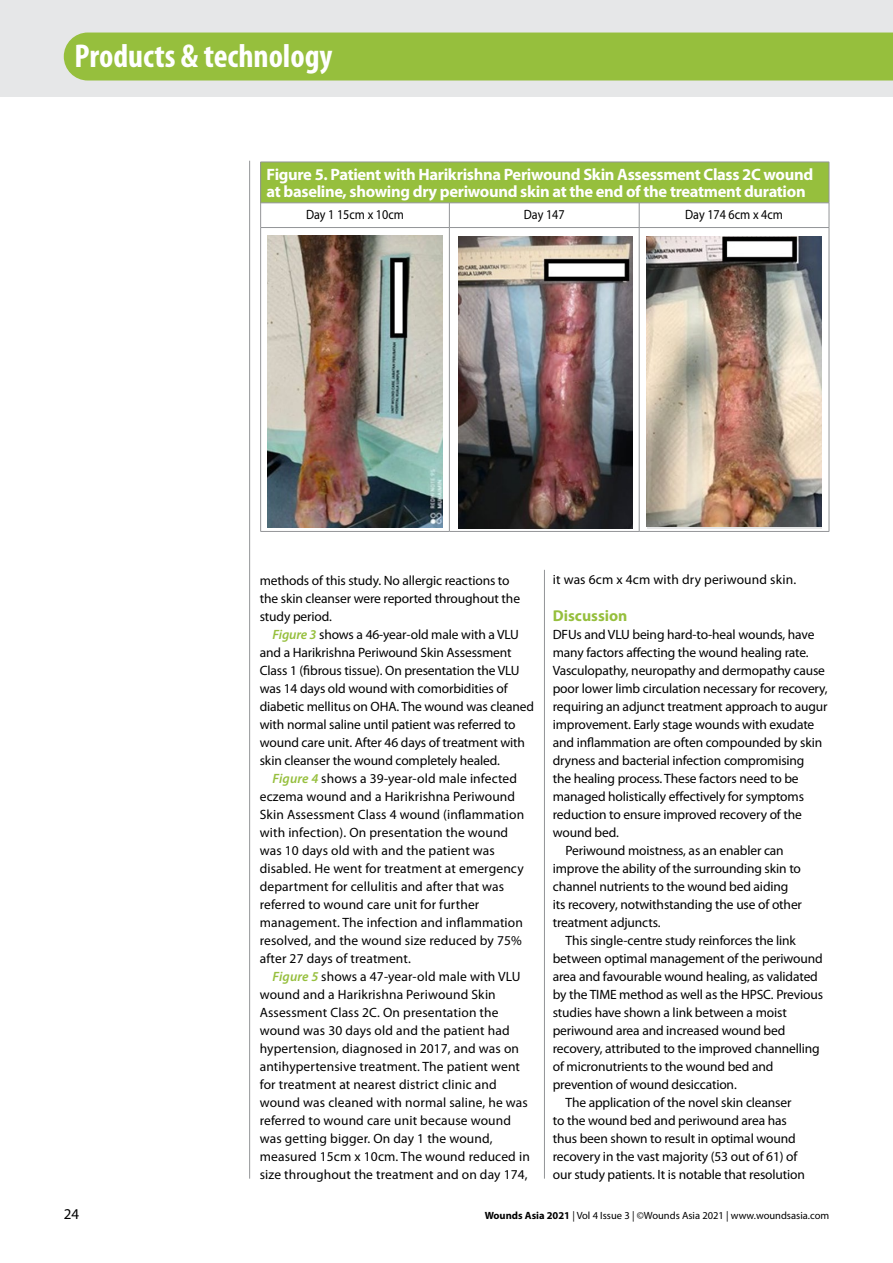
<style>
.page{position:relative;width:893px;height:1263px;background:#fff}
.page>*{position:absolute;margin:0;border:0;box-sizing:border-box;transform-origin:0 0}
.t1{font:700 condensed 33.15px "Myriad Pro";color:#fff}
.t2{font:700 16.5px/16.5px "Myriad Pro";letter-spacing:-.02em;color:#fff}
.t3{font:700 15.75px "Myriad Pro";color:#96bf3d}
.t4{font:15px "Myriad Pro";color:#000}
.t5{font:13.5px/18px "Myriad Pro";letter-spacing:-.01em;color:#000}
.t6{font:13.5px/18px "Myriad Pro";letter-spacing:.01em;color:#000}
.t7{font:13.5px "Myriad Pro";letter-spacing:-.01em;color:#000;scale:.9 1}
.t8{font:10.5px "Myriad Pro";color:#000}
.s1{font-weight:600;font-style:italic;color:#96bf3d}
.s2{font-weight:700}
</style>
<div class="page">
<div style="left:0;top:0;width:893px;height:97px;background:#e6e7e8"></div>
<div style="left:64px;top:33px;width:829px;height:48px;background:#96bf3d"></div>
<hr style="left:249px;top:161px;width:1px;height:1018px;background:#939598">
<hr style="left:544px;top:570px;width:1px;height:609px;background:#939598">
<div style="left:261px;top:162px;width:568px;height:41px;background:#96bf3d"></div>
<svg style="left:261px;top:204px;width:568px;height:327px"></svg>
<hr style="left:260px;top:162px;width:189px;height:1px;background:#939598">
<hr style="left:260px;top:162px;width:1px;height:41px;background:#939598">
<hr style="left:449px;top:162px;width:190px;height:1px;background:#939598">
<hr style="left:639px;top:162px;width:190px;height:1px;background:#939598">
<hr style="left:829px;top:162px;width:1px;height:41px;background:#939598">
<hr style="left:260px;top:203px;width:189px;height:1px;background:#939598">
<svg style="left:260px;top:203px;width:1px;height:24px"></svg>
<hr style="left:449px;top:203px;width:190px;height:1px;background:#939598">
<svg style="left:449px;top:204px;width:1px;height:23px"></svg>
<hr style="left:639px;top:203px;width:190px;height:1px;background:#939598">
<svg style="left:639px;top:203px;width:1px;height:24px"></svg>
<svg style="left:829px;top:203px;width:1px;height:24px"></svg>
<hr style="left:260px;top:227px;width:189px;height:1px;background:#939598">
<hr style="left:260px;top:228px;width:1px;height:303px;background:#939598">
<hr style="left:449px;top:227px;width:190px;height:1px;background:#939598">
<hr style="left:449px;top:228px;width:1px;height:303px;background:#939598">
<hr style="left:639px;top:227px;width:190px;height:1px;background:#939598">
<hr style="left:639px;top:228px;width:1px;height:303px;background:#939598">
<hr style="left:829px;top:228px;width:1px;height:303px;background:#939598">
<hr style="left:260px;top:531px;width:189px;height:1px;background:#939598">
<hr style="left:449px;top:531px;width:190px;height:1px;background:#939598">
<hr style="left:639px;top:531px;width:190px;height:1px;background:#939598">
<img style="left:268px;top:236px;width:174px;height:292px">
<img style="left:458px;top:236px;width:174px;height:292px">
<img style="left:647px;top:236px;width:174px;height:291px">
<h1 class="t1" style="left:74px;top:35px;width:260px">Products &amp; technology</h1>
<p class="t2" style="left:267px;top:166px;width:548px">Figure 5. Patient with Harikrishna Periwound Skin Assessment Class 2C wound at baseline, showing dry periwound skin at the end of the treatment duration</p>
<p class="t7" style="left:306px;top:206px;width:110px">Day 1 15cm x 10cm</p>
<p class="t7" style="left:524px;top:206px;width:47px">Day 147</p>
<p class="t7" style="left:685px;top:206px;width:110px">Day 174 6cm x 4cm</p>
<p class="t5" style="left:260px;top:571px;width:262px">methods of this study. No allergic reactions to the skin cleanser were reported throughout the study period.</p>
<p class="t5" style="left:260px;top:625px;width:276px;text-indent:13px"><span class="s1">Figure 3</span> shows a 46-year-old male with a VLU and a Harikrishna Periwound Skin Assessment Class 1 (fibrous tissue). On presentation the VLU was 14 days old wound with comorbidities of diabetic mellitus on OHA. The wound was cleaned with normal saline until patient was referred to wound care unit. After 46 days of treatment with skin cleanser the wound completely healed.</p>
<p class="t6" style="left:260px;top:769px;width:266px;text-indent:13px"><span class="s1">Figure 4</span> shows a 39-year-old male infected eczema wound and a Harikrishna Periwound Skin Assessment Class 4 wound (inflammation with infection). On presentation the wound was 10 days old with and the patient was disabled. He went for treatment at emergency department for cellulitis and after that was referred to wound care unit for further management. The infection and inflammation resolved, and the wound size reduced by 75% after 27 days of treatment.</p>
<p class="t6" style="left:260px;top:967px;width:272px;text-indent:13px"><span class="s1">Figure 5</span> shows a 47-year-old male with VLU wound and a Harikrishna Periwound Skin Assessment Class 2C. On presentation the wound was 30 days old and the patient had hypertension, diagnosed in 2017, and was on antihypertensive treatment. The patient went for treatment at nearest district clinic and wound was cleaned with normal saline, he was referred to wound care unit because wound was getting bigger. On day 1 the wound, measured 15cm x 10cm. The wound reduced in size throughout the treatment and on day 174,</p>
<p class="t6" style="left:553px;top:571px;width:245px">it was 6cm x 4cm with dry periwound skin.</p>
<p class="t3" style="left:553px;top:605px;width:76px">Discussion</p>
<p class="t5" style="left:553px;top:625px;width:263px">DFUs and VLU being hard-to-heal wounds, have</p>
<p class="t5" style="left:553px;top:643px;width:257px">many factors affecting the wound healing rate.</p>
<p class="t5" style="left:553px;top:661px;width:274px">Vasculopathy, neuropathy and dermopathy cause</p>
<p class="t5" style="left:553px;top:679px;width:276px">poor lower limb circulation necessary for recovery,</p>
<p class="t5" style="left:553px;top:697px;width:276px">requiring an adjunct treatment approach to augur</p>
<p class="t5" style="left:553px;top:715px;width:263px">improvement. Early stage wounds with exudate</p>
<p class="t5" style="left:553px;top:733px;width:271px">and inflammation are often compounded by skin</p>
<p class="t5" style="left:553px;top:751px;width:253px">dryness and bacterial infection compromising</p>
<p class="t5" style="left:553px;top:769px;width:247px">the healing process. These factors need to be</p>
<p class="t5" style="left:553px;top:787px;width:253px">managed holistically effectively for symptoms</p>
<p class="t5" style="left:553px;top:805px;width:251px">reduction to ensure improved recovery of the</p>
<p class="t5" style="left:553px;top:823px;width:68px">wound bed.</p>
<p class="t5" style="left:565px;top:841px;width:220px">Periwound moistness, as an enabler can</p>
<p class="t5" style="left:553px;top:859px;width:250px">improve the ability of the surrounding skin to</p>
<p class="t5" style="left:553px;top:877px;width:237px">channel nutrients to the wound bed aiding</p>
<p class="t5" style="left:553px;top:895px;width:251px">its recovery, notwithstanding the use of other</p>
<p class="t5" style="left:553px;top:913px;width:109px">treatment adjuncts.</p>
<p class="t5" style="left:565px;top:931px;width:232px">This single-centre study reinforces the link</p>
<p class="t5" style="left:553px;top:949px;width:272px">between optimal management of the periwound</p>
<p class="t5" style="left:553px;top:967px;width:267px">area and favourable wound healing, as validated</p>
<p class="t5" style="left:553px;top:985px;width:272px">by the TIME method as well as the HPSC. Previous</p>
<p class="t5" style="left:553px;top:1003px;width:236px">studies have shown a link between a moist</p>
<p class="t5" style="left:553px;top:1021px;width:234px">periwound area and increased wound bed</p>
<p class="t5" style="left:553px;top:1039px;width:269px">recovery, attributed to the improved channelling</p>
<p class="t5" style="left:553px;top:1057px;width:222px">of micronutrients to the wound bed and</p>
<p class="t5" style="left:553px;top:1075px;width:186px">prevention of wound desiccation.</p>
<p class="t5" style="left:565px;top:1093px;width:228px">The application of the novel skin cleanser</p>
<p class="t5" style="left:553px;top:1111px;width:236px">to the wound bed and periwound area has</p>
<p class="t5" style="left:553px;top:1129px;width:244px">thus been shown to result in optimal wound</p>
<p class="t5" style="left:553px;top:1147px;width:246px">recovery in the vast majority (53 out of 61) of</p>
<p class="t5" style="left:553px;top:1165px;width:254px">our study patients. It is notable that resolution</p>
<p class="t4" style="left:64px;top:1204px;width:17px">24</p>
<p class="t8" style="left:485px;top:1208px;width:346px"><span class="s2">Wounds Asia 2021</span> | Vol 4 Issue 3 | ©Wounds Asia 2021 | www.woundsasia.com</p>
</div>
